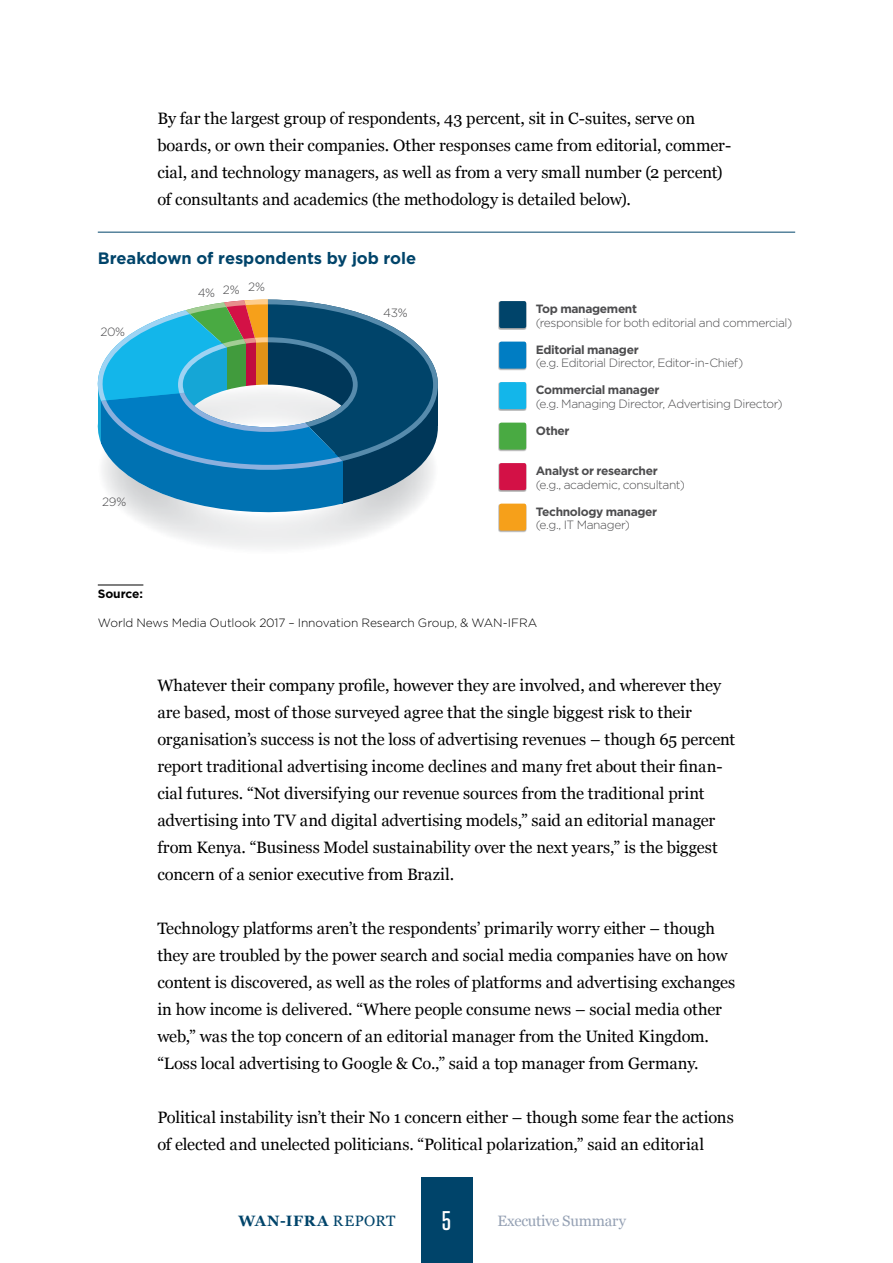
<style>
.page{position:relative;width:893px;height:1263px;background:#fff}
.page>*{position:absolute;margin:0;border:0;box-sizing:border-box;transform-origin:0 0}
.t1{font:500 27px "Tungsten";color:#fff}
.t2{font:16.5px/27px "Georgia";letter-spacing:-.005em;color:#000}
.t3{font:700 16.5px "Gotham";letter-spacing:-.005em;color:#00446a}
.t4{font:15px "Georgia";letter-spacing:-.015em;color:#95a1b4}
.t5{font:700 15px "Georgia";letter-spacing:.045em;color:#00446a}
.t6{font:300 12px "Gotham";letter-spacing:-.035em;color:#4d4d4f}
.t7{font:700 12px "Gotham";letter-spacing:-.03em;color:#4d4d4f}
.t8{font:300 12px "Gotham";letter-spacing:-.01em;color:#000}
.t9{font:700 12px "Gotham";letter-spacing:-.005em;color:#000}
.s1{font-weight:400}
</style>
<div class="page">
<hr style="left:98px;top:232px;width:697px;height:1px;background:#00446a">
<hr style="left:98px;top:585px;width:45px;height:1px;background:#000">
<div style="left:499px;top:301px;width:28px;height:29px;background:#000;opacity:.35"></div>
<div style="left:499px;top:301px;width:27px;height:27px;background:#00446a;border-radius:2px"></div>
<div style="left:499px;top:342px;width:28px;height:29px;background:#000;opacity:.35"></div>
<div style="left:499px;top:342px;width:27px;height:27px;background:#007dc3;border-radius:2px"></div>
<div style="left:499px;top:382px;width:28px;height:29px;background:#000;opacity:.35"></div>
<div style="left:499px;top:382px;width:27px;height:27px;background:#13b6ea;border-radius:2px"></div>
<div style="left:499px;top:423px;width:28px;height:29px;background:#000;opacity:.35"></div>
<div style="left:499px;top:423px;width:27px;height:27px;background:#49aa42;border-radius:2px"></div>
<div style="left:499px;top:463px;width:28px;height:29px;background:#000;opacity:.35"></div>
<div style="left:499px;top:463px;width:27px;height:27px;background:#d31146;border-radius:2px"></div>
<div style="left:499px;top:504px;width:28px;height:29px;background:#000;opacity:.35"></div>
<div style="left:499px;top:504px;width:27px;height:27px;background:#f6a01a;border-radius:2px"></div>
<svg style="left:97px;top:300px;width:341px;height:224px"></svg>
<div style="left:421px;top:1178px;width:51px;height:85px;background:#00446a"></div>
<p class="t2" style="left:157px;top:104px;width:575px">By far the largest group of respondents, 43 percent, sit in C-suites, serve on boards, or own their companies. Other responses came from editorial, commer&shy;cial, and technology managers, as well as from a very small number (2 percent) of consultants and academics (the methodology is detailed below).</p>
<p class="t3" style="left:98px;top:248px;width:320px">Breakdown of respondents by job role</p>
<p class="t6" style="left:100px;top:325px;width:26px">20%</p>
<p class="t6" style="left:102px;top:494px;width:26px">29%</p>
<p class="t6" style="left:198px;top:282px;width:69px">4% 2% 2%</p>
<p class="t6" style="left:383px;top:305px;width:26px">43%</p>
<p class="t7" style="left:536px;top:301px;width:103px">Top management</p>
<p class="t6" style="left:536px;top:315px;width:258px">(responsible for both editorial and commercial)</p>
<p class="t7" style="left:536px;top:341px;width:104px">Editorial manager</p>
<p class="t6" style="left:536px;top:355px;width:209px">(e.g. Editorial Director, Editor-in-Chief)</p>
<p class="t7" style="left:536px;top:382px;width:125px">Commercial manager</p>
<p class="t6" style="left:536px;top:396px;width:248px">(e.g. Managing Director, Advertising Director)</p>
<p class="t7" style="left:536px;top:422px;width:35px">Other</p>
<p class="t7" style="left:536px;top:463px;width:123px">Analyst or researcher</p>
<p class="t6" style="left:536px;top:477px;width:151px">(e.g., academic, consultant)</p>
<p class="t7" style="left:536px;top:503px;width:123px">Technology manager</p>
<p class="t6" style="left:536px;top:517px;width:96px">(e.g., IT Manager)</p>
<p class="t9" style="left:98px;top:586px;width:47px">Source:</p>
<p class="t8" style="left:98px;top:615px;width:441px">World News Media Outlook 2017 – Innovation Research Group, &amp; WAN-IFRA</p>
<p class="t2" style="left:157px;top:671px;width:579px">Whatever their company profile, however they are involved, and wherever they are based, most of those surveyed agree that the single biggest risk to their organisation’s success is not the loss of advertising revenues – though 65 percent report traditional advertising income declines and many fret about their finan&shy;cial futures. “Not diversifying our revenue sources from the traditional print advertising into TV and digital advertising models,” said an editorial manager from Kenya. “Business Model sustainability over the next years,” is the biggest concern of a senior executive from Brazil.</p>
<p class="t2" style="left:157px;top:914px;width:580px">Technology platforms aren’t the respondents’ primarily worry either – though they are troubled by the power search and social media companies have on how content is discovered, as well as the roles of platforms and advertising exchanges in how income is delivered. “Where people consume news – social media other web,” was the top concern of an editorial manager from the United Kingdom. “Loss local advertising to Google &amp; Co.,” said a top manager from Germany.</p>
<p class="t2" style="left:157px;top:1103px;width:578px">Political instability isn’t their No 1 concern either – though some fear the actions of elected and unelected politicians. “Political polarization,” said an editorial</p>
<p class="t5" style="left:239px;top:1209px;width:158px">WAN-IFRA <span class="s1">REPORT</span></p>
<h1 class="t1" style="left:442px;top:1206px;width:11px">5</h1>
<p class="t4" style="left:497px;top:1209px;width:130px">Executive Summary</p>
</div>
